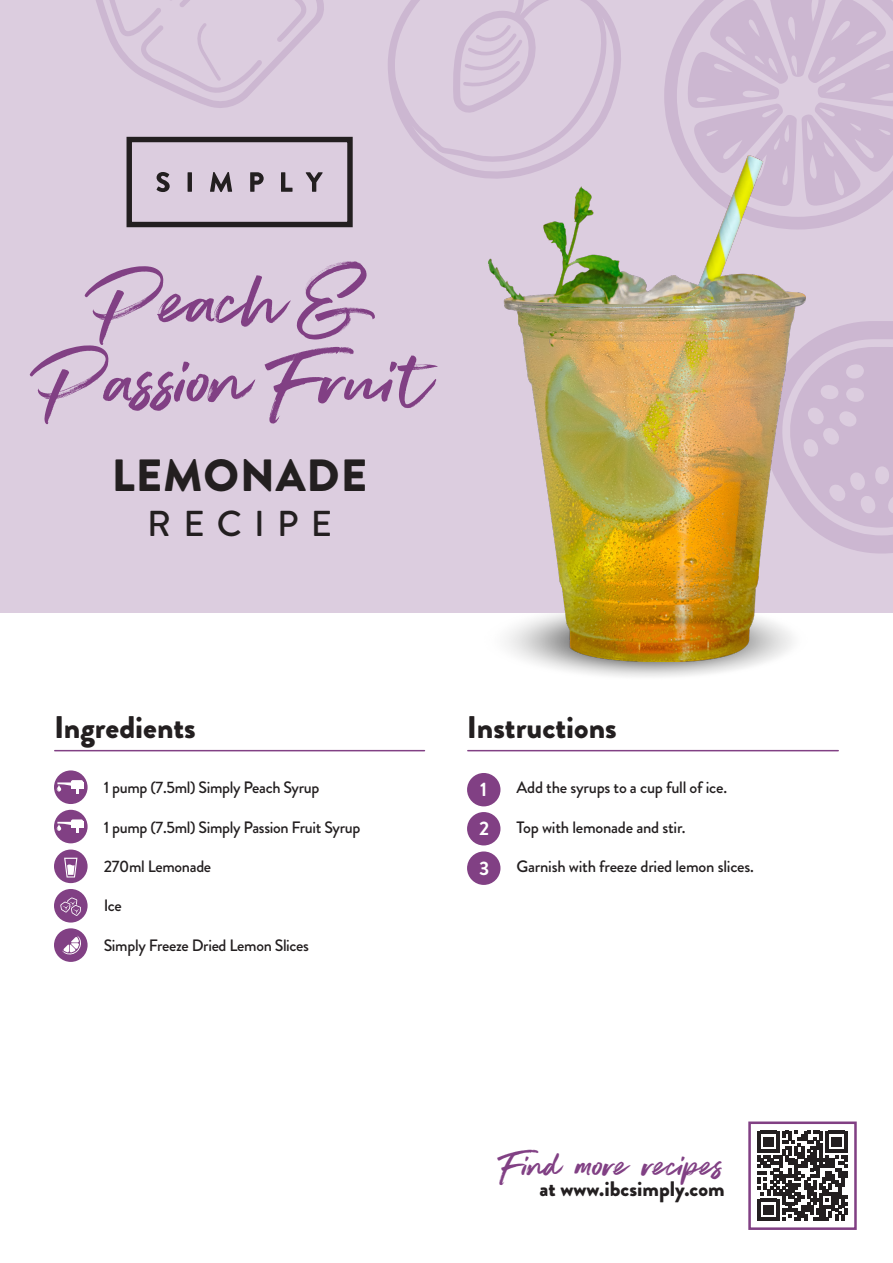
<style>
.page{position:relative;width:893px;height:1263px;background:#fff}
.page>*{position:absolute;margin:0;border:0;box-sizing:border-box;transform-origin:0 0}
.t1{font:97.65px/79.2px "Super Fly Two";color:#814084;text-align:center}
.t2{font:900 45.15px "Brandon Grotesque";letter-spacing:.02em;color:#231f20}
.t3{font:45px "Super Fly Two";color:#814084}
.t4{font:500 36px "Brandon Grotesque";letter-spacing:.34em;color:#231f20}
.t5{font:900 31.2px "Brandon Grotesque";color:#231f20}
.t6{font:900 21px "Brandon Grotesque";color:#231f20}
.t7{font:700 19.5px "Brandon Grotesque";color:#fff}
.t8{font:500 16.5px "Brandon Grotesque";letter-spacing:-.02em;color:#231f20}
.s1{font-family:"Super Fly One"}
</style>
<div class="page">
<img style="left:484px;top:612px;width:324px;height:65px">
<div style="left:0;top:0;width:893px;height:612px;background:#dccddf"></div>
<svg style="left:96px;top:0;width:228px;height:108px"></svg>
<svg style="left:664px;top:0;width:229px;height:229px;fill:#ccb7d1"></svg>
<div style="left:127px;top:137px;width:226px;height:90px;border:5px solid #231f20"></div>
<svg style="left:156px;top:172px;width:167px;height:20px"></svg>
<div style="left:54px;top:889px;width:34px;height:33px;background:#814084;border-radius:50%"></div>
<hr style="left:55px;top:750px;width:369px;height:1px;background:#814084">
<div style="left:467px;top:773px;width:33px;height:33px;background:#814084;border-radius:50%"></div>
<div style="left:467px;top:812px;width:33px;height:33px;background:#814084;border-radius:50%"></div>
<div style="left:467px;top:851px;width:33px;height:34px;background:#814084;border-radius:50%"></div>
<hr style="left:468px;top:750px;width:370px;height:1px;background:#814084">
<div style="left:54px;top:770px;width:34px;height:34px;background:#814084;border-radius:50%"></div>
<svg style="left:60px;top:897px;width:21px;height:19px"></svg>
<div style="left:71px;top:782px;width:12px;height:6px;background:#fff"></div>
<svg style="left:71px;top:780px;width:12px;height:4px"></svg>
<svg style="left:57px;top:782px;width:21px;height:12px"></svg>
<div style="left:54px;top:810px;width:34px;height:33px;background:#814084;border-radius:50%"></div>
<div style="left:71px;top:821px;width:12px;height:7px;background:#fff"></div>
<svg style="left:71px;top:819px;width:12px;height:4px"></svg>
<svg style="left:57px;top:822px;width:21px;height:11px"></svg>
<div style="left:54px;top:849px;width:34px;height:34px;background:#814084;border-radius:50%"></div>
<svg style="left:805px;top:321px;width:88px;height:233px"></svg>
<svg style="left:64px;top:858px;width:13px;height:19px"></svg>
<img style="left:489px;top:155px;width:316px;height:506px">
<div style="left:54px;top:928px;width:34px;height:34px;background:#814084;border-radius:50%"></div>
<svg style="left:62px;top:936px;width:19px;height:19px"></svg>
<svg style="left:447px;top:167px;width:176px;height:39px"></svg>
<svg style="left:388px;top:0;width:236px;height:167px"></svg>
<svg style="left:758px;top:1131px;width:89px;height:89px"></svg>
<div style="left:748px;top:1121px;width:109px;height:109px;border:3px solid #814084"></div>
<p class="t1" style="left:40px;top:272px;width:394px">Peach &amp;<br>Passion Frui<span class="s1">t</span></p>
<p class="t2" style="left:112px;top:443px;width:257px">LEMONADE</p>
<p class="t4" style="left:147px;top:498px;width:186px">RECIPE</p>
<p class="t5" style="left:54px;top:705px;width:143px">Ingredients</p>
<p class="t8" style="left:104px;top:776px;width:217px">1 pump (7.5ml) Simply Peach Syrup</p>
<p class="t8" style="left:104px;top:815px;width:258px">1 pump (7.5ml) Simply Passion Fruit Syrup</p>
<p class="t8" style="left:104px;top:855px;width:109px">270ml Lemonade</p>
<p class="t8" style="left:104px;top:894px;width:20px">Ice</p>
<p class="t8" style="left:104px;top:933px;width:207px">Simply Freeze Dried Lemon Slices</p>
<p class="t5" style="left:467px;top:705px;width:151px">Instructions</p>
<p class="t7" style="left:480px;top:775px;width:8px">1</p>
<p class="t7" style="left:479px;top:815px;width:12px">2</p>
<p class="t7" style="left:479px;top:854px;width:12px">3</p>
<p class="t8" style="left:517px;top:776px;width:212px">Add the syrups to a cup full of ice.</p>
<p class="t8" style="left:517px;top:815px;width:171px">Top with lemonade and stir.</p>
<p class="t8" style="left:517px;top:855px;width:239px">Garnish with freeze dried lemon slices.</p>
<p class="t3" style="left:502px;top:1139px;width:224px">Find more recipes</p>
<p class="t6" style="left:540px;top:1174px;width:187px">at www.ibcsimply.com</p>
</div>
